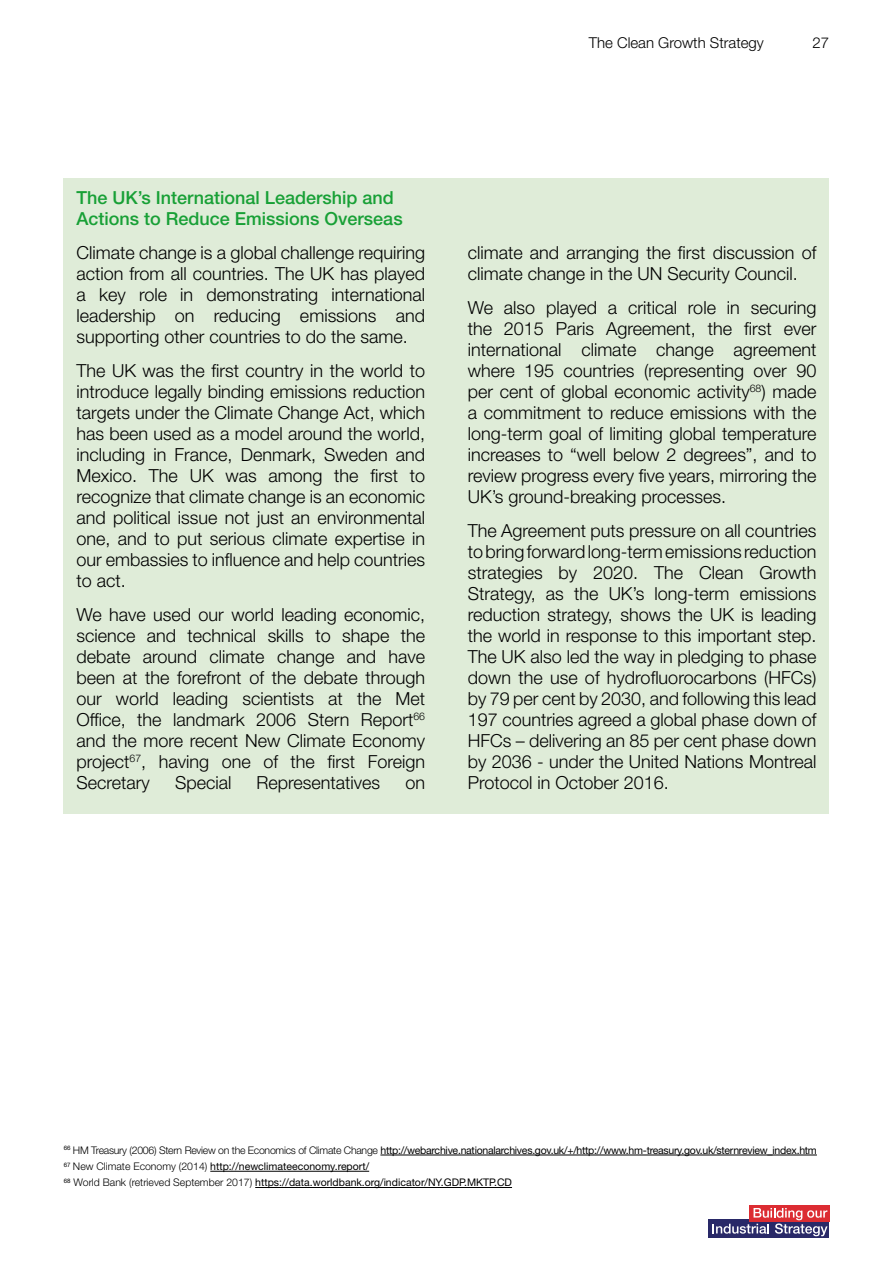
<style>
.page{position:relative;width:893px;height:1263px;background:#fff}
.page>*{position:absolute;margin:0;border:0;box-sizing:border-box;transform-origin:0 0}
.Body_copy{font:300 18px/21px "Helvetica Neue LT Std";color:#000;text-align:justify}
.C_heading_Primary{font:500 18px/21px "Helvetica Neue LT Std";color:#18a036}
.t1{font:300 15px "Helvetica Neue LT Std";color:#000}
.Footnotes{font:10.5px "Helvetica Neue LT Std";letter-spacing:-.025em;color:#000}
.Footnotes-2{font:10.5px "Helvetica Neue LT Std";color:#000}
.s1{font-weight:300}
</style>
<div class="page">
<div style="left:64px;top:179px;width:765px;height:635px;background:#dfecd8"></div>
<div style="left:709px;top:1218px;width:120px;height:19px;background:#292968"></div>
<div style="left:749px;top:1205px;width:80px;height:17px;background:#dc2c32"></div>
<svg style="left:712px;top:1208px;width:115px;height:28px"></svg>
<hr style="left:380px;top:1155px;width:437px;height:1px;background:#000">
<hr style="left:210px;top:1171px;width:159px;height:1px;background:#000">
<hr style="left:255px;top:1187px;width:257px;height:1px;background:#000">
<p class="t1" style="left:589px;top:33px;width:177px">The Clean Growth Strategy</p>
<p class="t1" style="left:812px;top:33px;width:18px">27</p>
<h4 class="C_heading_Primary" style="left:76px;top:187px;width:328px">The UK’s International Leadership and<br>Actions to Reduce Emissions Overseas</h4>
<p class="Body_copy" style="left:76px;top:242px;width:350px">Climate change is a global challenge requiring action from all countries. The UK has played a key role in demonstrating international leadership on reducing emissions and supporting other countries to do the same.</p>
<p class="Body_copy" style="left:76px;top:359px;width:350px">The UK was the first country in the world to introduce legally binding emissions reduction targets under the Climate Change Act, which has been used as a model around the world, including in France, Denmark, Sweden and Mexico. The UK was among the first to recognize that climate change is an economic and political issue not just an environmental one, and to put serious climate expertise in our embassies to influence and help countries to act.</p>
<p class="Body_copy" style="left:76px;top:603px;width:350px">We have used our world leading economic, science and technical skills to shape the debate around climate change and have been at the forefront of the debate through our world leading scientists at the Met Office, the landmark 2006 Stern Report<sup>66 </sup>and the more recent New Climate Economy project<sup>67</sup>, having one of the first Foreign Secretary</p>
<p class="Body_copy" style="left:175px;top:771px;width:58px">Special</p>
<p class="Body_copy" style="left:257px;top:771px;width:125px">Representatives</p>
<p class="Body_copy" style="left:405px;top:771px;width:21px">on</p>
<p class="Body_copy" style="left:468px;top:242px;width:350px">climate and arranging the first discussion of climate change in the UN Security Council.</p>
<p class="Body_copy" style="left:468px;top:296px;width:350px">We also played a critical role in securing the 2015 Paris Agreement, the first ever international climate change agreement where 195 countries (representing over 90 per cent of global economic activity<sup>68</sup>) made a commitment to reduce emissions with the long-term goal of limiting global temperature increases to “well below 2 degrees”, and to review progress every five years, mirroring the UK’s ground-breaking processes.</p>
<p class="Body_copy" style="left:468px;top:519px;width:350px">The Agreement puts pressure on all countries to bring forward long-term emissions reduction strategies by 2020. The Clean Growth Strategy, as the UK’s long-term emissions reduction strategy, shows the UK is leading the world in response to this important step.<br>The UK also led the way in pledging to phase down the use of hydrofluorocarbons (HFCs) by 79 per cent by 2030, and following this lead 197 countries agreed a global phase down of HFCs – delivering an 85 per cent phase down by 2036 - under the United Nations Montreal Protocol in October 2016.</p>
<p class="Footnotes" style="left:64px;top:1144px;width:755px"><sup>66</sup> <span class="s1">HM Treasury (2006) Stern Review on the Economics of Climate Change</span> http://webarchive.nationalarchives.gov.uk/+/http://www.hm-treasury.gov.uk/sternreview_index.htm</p>
<p class="Footnotes-2" style="left:64px;top:1160px;width:307px"><sup>67</sup> <span class="s1">New Climate Economy (2014)</span> http://newclimateeconomy.report/</p>
<p class="Footnotes-2" style="left:64px;top:1176px;width:450px"><sup>68</sup> <span class="s1">World Bank (retrieved September 2017)</span> https://data.worldbank.org/indicator/NY.GDP.MKTP.CD</p>
</div>
